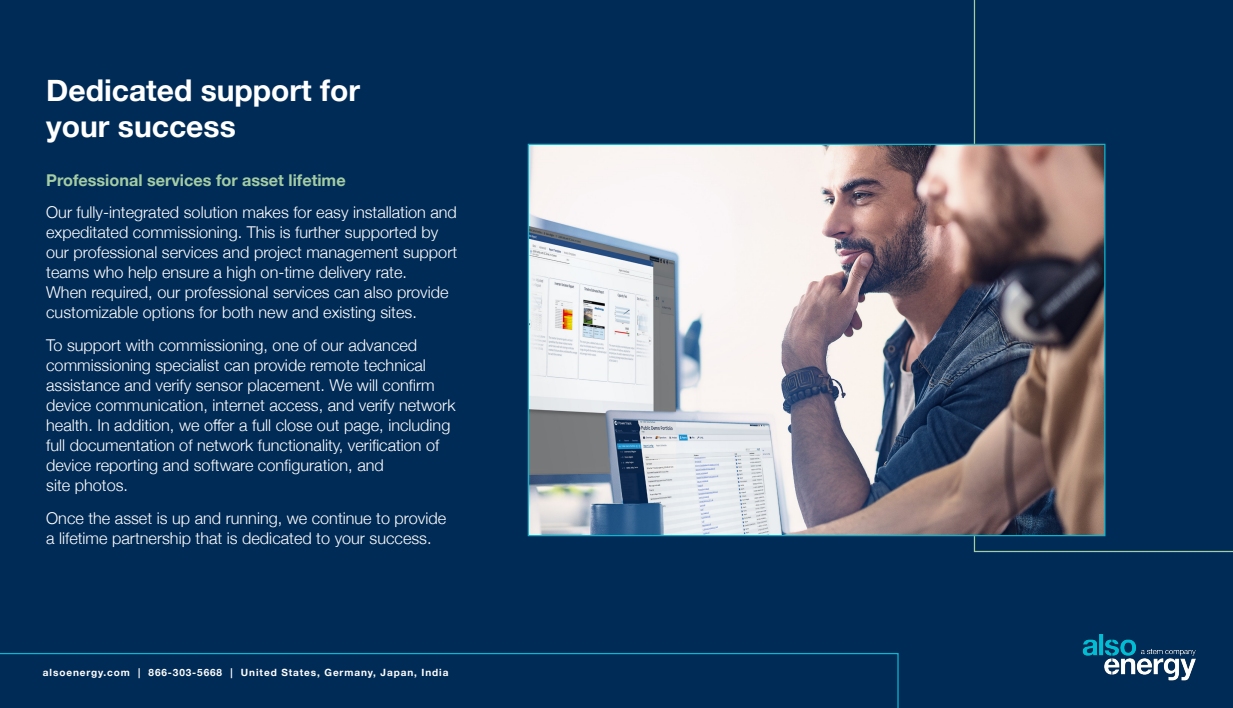
<style>
.page{position:relative;width:1233px;height:708px;background:#fff}
.page>*{position:absolute;margin:0;border:0;box-sizing:border-box;transform-origin:0 0}
.t1{font:700 30px/36px "Helvetica Neue";color:#fff}
.Body_Text{font:300 16.25px/20px "Helvetica Neue";color:#fff}
.Body_Text-2{font:700 16.25px "Helvetica Neue";color:#a4cda4}
.t2{font:700 10px "Helvetica Neue";letter-spacing:.09em;color:#fff}
</style>
<div class="page">
<div style="left:0;top:0;width:1232px;height:707px;background:#002b56"></div>
<svg style="left:0;top:653px;width:898px;height:54px"></svg>
<img style="left:1082px;top:634px;width:114px;height:47px">
<svg style="left:973px;top:0;width:259px;height:552px"></svg>
<img style="left:529px;top:146px;width:574px;height:388px">
<p class="t1" style="left:46px;top:73px;width:315px">Dedicated support for your success</p>
<p class="Body_Text-2" style="left:46px;top:167px;width:301px">Professional services for asset lifetime</p>
<p class="Body_Text" style="left:46px;top:201px;width:412px">Our fully-integrated solution makes for easy installation and expeditated commissioning. This is further supported by our professional services and project management support teams who help ensure a high on-time delivery rate.<br>When required, our professional services can also provide customizable options for both new and existing sites.</p>
<p class="Body_Text" style="left:46px;top:334px;width:411px">To support with commissioning, one of our advanced commissioning specialist can provide remote technical assistance and verify sensor placement. We will confirm device communication, internet access, and verify network health. In addition, we offer a full close out page, including full documentation of network functionality, verification of device reporting and software configuration, and<br>site photos.</p>
<p class="Body_Text" style="left:46px;top:506px;width:401px">Once the asset is up and running, we continue to provide a lifetime partnership that is dedicated to your success.</p>
<p class="t2" style="left:43px;top:664px;width:407px">alsoenergy.com | 866-303-5668 | United States, Germany, Japan, India</p>
</div>
